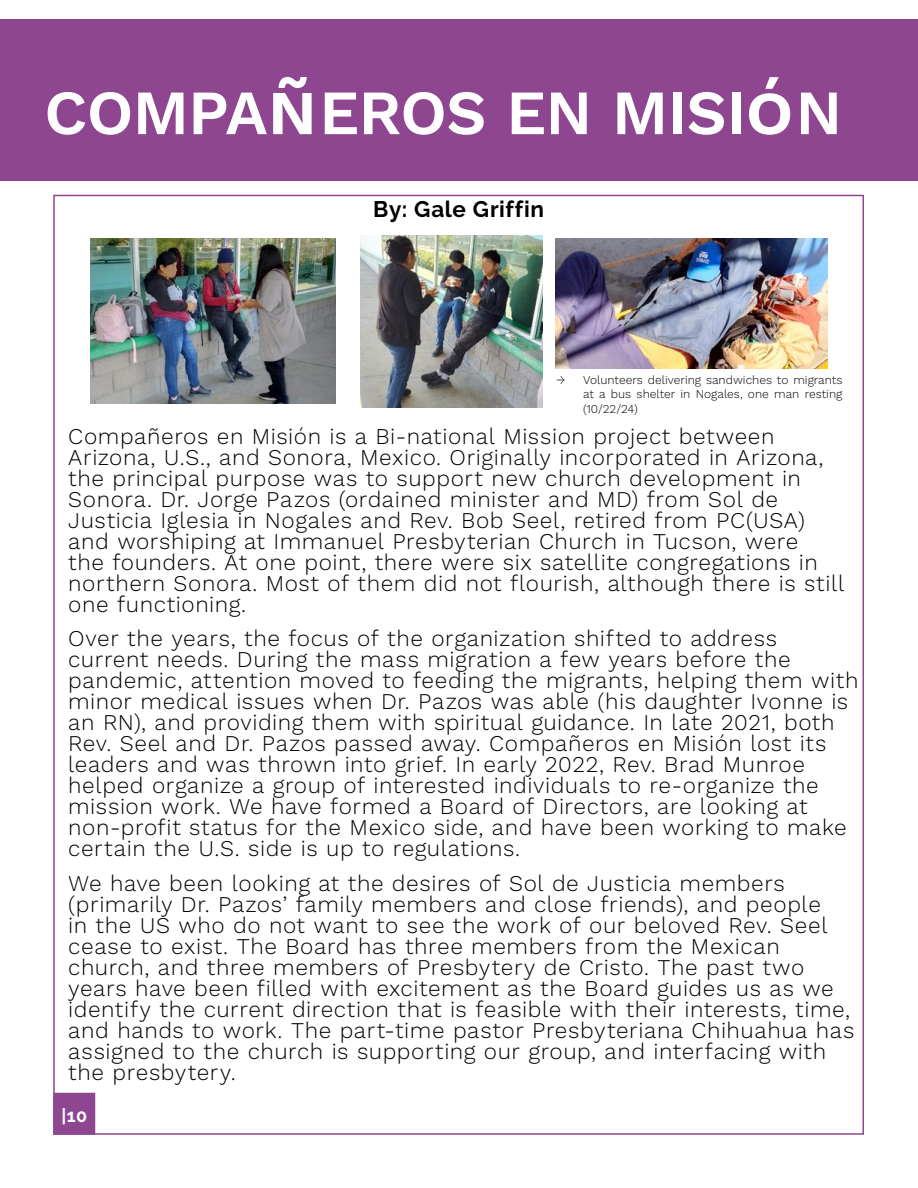
<style>
.page{position:relative;width:918px;height:1188px;background:#fff}
.page>*{position:absolute;margin:0;border:0;box-sizing:border-box;transform-origin:0 0}
.t1{font:600 63px "Work Sans";letter-spacing:-.01em;color:#fff}
.t2{font:300 22.5px/21px "Work Sans";letter-spacing:.025em;color:#000}
.t3{font:700 22.5px "Raleway";letter-spacing:.025em;color:#000}
.t4{font:700 18px "Raleway";color:#fff}
.t5{font:300 12px/14.4px "Work Sans";color:#000;text-align:justify}
.s1{font-size:73.5px}
.s2{font-size:72px}
</style>
<div class="page">
<div style="left:54px;top:1094px;width:40px;height:40px;background:#8f4691"></div>
<div style="left:53px;top:1093px;width:42px;height:42px;border:2px solid #8f4691"></div>
<img style="left:91px;top:239px;width:245px;height:165px">
<img style="left:361px;top:235px;width:182px;height:172px">
<img style="left:555px;top:239px;width:272px;height:130px">
<div style="left:0;top:19px;width:918px;height:162px;background:#8f4691"></div>
<h1 class="t1" style="left:44px;top:57px;width:696px">COMPA<span class="s1">ññ</span>EROS EN MISI</h1>
<h1 class="t1" style="left:319px;top:76px;width:524px">EROS EN MISI<sup>Ó</sup><span class="s2">Ó</span>NN</h1>
<h1 class="t1" style="left:37px;top:57px;width:225px">COMPA</h1>
<p class="t3" style="left:373px;top:197px;width:172px">By: Gale Griffin</p>
<p class="t5" style="left:583px;top:373px;width:261px;text-indent:-27px">→ Volunteers delivering sandwiches to migrants at a bus shelter in Nogales, one man resting (10/22/24)</p>
<p class="t2" style="left:68px;top:427px;width:777px">Compañeros en Misión is a Bi-national Mission project between Arizona, U.S., and Sonora, Mexico. Originally incorporated in Arizona, the principal purpose was to support new church development in Sonora. Dr. Jorge Pazos (ordained minister and MD) from Sol de Justicia Iglesia in Nogales and Rev. Bob Seel, retired from PC(USA) and worshiping at Immanuel Presbyterian Church in Tucson, were<br>the founders. At one point, there were six satellite congregations in northern Sonora. Most of them did not flourish, although there is still one functioning.</p>
<p class="t2" style="left:68px;top:629px;width:792px">Over the years, the focus of the organization shifted to address current needs. During the mass migration a few years before the pandemic, attention moved to feeding the migrants, helping them with minor medical issues when Dr. Pazos was able (his daughter Ivonne is an RN), and providing them with spiritual guidance. In late 2021, both Rev. Seel and Dr. Pazos passed away. Compañeros en Misión lost its leaders and was thrown into grief. In early 2022, Rev. Brad Munroe helped organize a group of interested individuals to re-organize the mission work. We have formed a Board of Directors, are looking at non-profit status for the Mexico side, and have been working to make certain the U.S. side is up to regulations.</p>
<p class="t2" style="left:68px;top:874px;width:788px">We have been looking at the desires of Sol de Justicia members (primarily Dr. Pazos’ family members and close friends), and people<br>in the US who do not want to see the work of our beloved Rev. Seel cease to exist. The Board has three members from the Mexican church, and three members of Presbytery de Cristo. The past two years have been filled with excitement as the Board guides us as we identify the current direction that is feasible with their interests, time, and hands to work. The part-time pastor Presbyteriana Chihuahua has assigned to the church is supporting our group, and interfacing with the presbytery.</p>
<p class="t4" style="left:61px;top:1106px;width:27px">|10</p>
</div>
